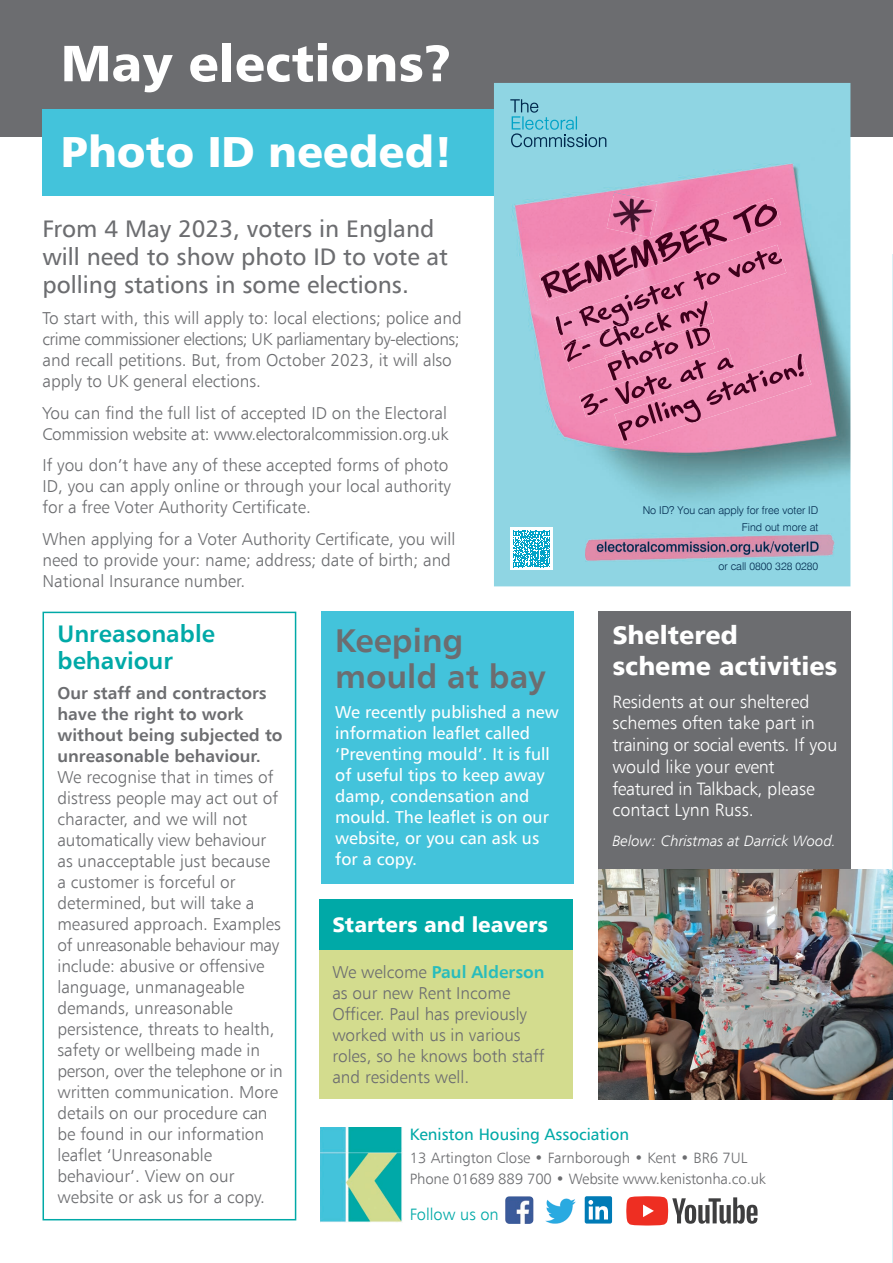
<style>
.page{position:relative;width:893px;height:1263px;background:#fff}
.page>*{position:absolute;margin:0;border:0;box-sizing:border-box;transform-origin:0 0}
.Section_head{font:900 51px "Humanist 777 BT";color:#fff}
.Section_head-2{font:900 43.5px "Humanist 777 BT";color:#fff}
.Xhead{font:700 33px/36.8px "Humanist 777 BT";color:#6c6d70}
.Section_head-3{font:900 25.5px/31.5px "Humanist 777 BT";color:#fff}
.Intro{font:24px/27.8px "Humanist 777 BT";color:#6c6d70}
.Xhead-2{font:700 24px/27.8px "Humanist 777 BT";color:#00a9a7}
.Section_head-4{font:900 21px "Humanist 777 BT";color:#fff}
.Body_text_grey{font:300 18px/21.8px "Humanist 777 BT";color:#fff}
.Body_text_grey-2{font:300 17.25px/21px "Humanist 777 BT";color:#6c6d70}
.Body_text_grey-3{font:17.25px/21px "Humanist 777 BT";color:#fff}
.Body_text_grey-4{font:300 17.25px/21px "Humanist 777 BT";letter-spacing:-.02em;color:#6c6d70}
.Xhead-3{font:16.5px "Humanist 777 BT";color:#00a9a7}
.Xhead-4{font:300 16.5px "Humanist 777 BT";color:#00a9a7}
.Body_text_grey-5{font:300 15px/21px "Humanist 777 BT";letter-spacing:-.01em;color:#6c6d70}
.Body_text_grey-6{font:italic 300 15px "Humanist 777 BT";color:#fff}
.t1{font:300 10.8px/17px "Swiss 721 BT";color:#00294e;text-align:right}
.s1{font-weight:700}
.s2{font-weight:700;color:#27bcbc}
</style>
<div class="page">
<div style="left:598px;top:612px;width:252px;height:299px;background:#6c6d70"></div>
<hr style="left:892px;top:255px;width:1px;height:1008px;background:#dbf1f6">
<div style="left:0;top:0;width:892px;height:137px;background:#6c6d70"></div>
<div style="left:43px;top:109px;width:664px;height:87px;background:#43c3db"></div>
<img style="left:320px;top:1127px;width:82px;height:95px">
<img style="left:505px;top:1196px;width:28px;height:28px">
<img style="left:545px;top:1199px;width:31px;height:25px">
<svg style="left:585px;top:1196px;width:27px;height:27px"></svg>
<svg style="left:626px;top:1196px;width:131px;height:29px"></svg>
<img style="left:494px;top:83px;width:356px;height:503px">
<img style="left:607px;top:192px;width:50px;height:6px">
<img style="left:539px;top:198px;width:242px;height:61px">
<img style="left:700px;top:198px;width:81px;height:41px">
<img style="left:639px;top:218px;width:61px;height:27px">
<img style="left:579px;top:239px;width:61px;height:6px">
<img style="left:700px;top:239px;width:41px;height:6px">
<img style="left:539px;top:259px;width:15px;height:41px">
<img style="left:554px;top:245px;width:232px;height:98px">
<img style="left:702px;top:245px;width:63px;height:59px">
<img style="left:765px;top:245px;width:21px;height:39px">
<img style="left:638px;top:264px;width:64px;height:32px">
<img style="left:575px;top:284px;width:64px;height:12px">
<img style="left:554px;top:303px;width:7px;height:40px">
<img style="left:561px;top:299px;width:153px;height:70px">
<img style="left:562px;top:296px;width:144px;height:49px">
<img style="left:707px;top:325px;width:8px;height:23px">
<img style="left:604px;top:323px;width:103px;height:25px">
<img style="left:579px;top:348px;width:156px;height:69px">
<img style="left:614px;top:353px;width:197px;height:92px">
<svg style="left:510px;top:99px;width:96px;height:48px;background:#79c2d3"></svg>
<div style="left:510px;top:528px;width:43px;height:42px;background:#fff"></div>
<svg style="left:513px;top:531px;width:37px;height:36px"></svg>
<img style="left:585px;top:533px;width:250px;height:28px">
<div style="left:43px;top:612px;width:253px;height:608px;border:2px solid #00a9a7"></div>
<img style="left:598px;top:870px;width:294px;height:229px">
<div style="left:321px;top:612px;width:252px;height:272px;background:#43c3db"></div>
<div style="left:320px;top:901px;width:253px;height:197px;background:#d3dc8e"></div>
<div style="left:320px;top:899px;width:253px;height:51px;background:#00a9a7"></div>
<p class="Section_head" style="left:61px;top:31px;width:393px">May elections?</p>
<p class="Section_head-2" style="left:61px;top:124px;width:393px">Photo ID needed!</p>
<p class="Intro" style="left:43px;top:215px;width:407px">From 4 May 2023, voters in England will need to show photo ID to vote at polling stations in some elections.</p>
<p class="Body_text_grey-2" style="left:43px;top:308px;width:421px">To start with, this will apply to: local elections; police and crime commissioner elections; UK parliamentary by-elections; and recall petitions. But, from October 2023, it will also apply to UK general elections.</p>
<p class="Body_text_grey-4" style="left:43px;top:402px;width:407px">You can find the full list of accepted ID on the Electoral<br>Commission website at: www.electoralcommission.org.uk</p>
<p class="Body_text_grey-2" style="left:43px;top:455px;width:410px">If you don’t have any of these accepted forms of photo<br>ID, you can apply online or through your local authority for a free Voter Authority Certificate.</p>
<p class="Body_text_grey-2" style="left:43px;top:528px;width:414px">When applying for a Voter Authority Certificate, you will need to provide your: name; address; date of birth; and<br>National Insurance number.</p>
<p class="t1" style="left:643px;top:502px;width:177px">No ID? You can apply for free voter ID<br>Find out more at</p>
<p class="t1" style="left:718px;top:558px;width:101px">or call 0800 328 0280</p>
<p class="Xhead-2" style="left:57px;top:619px;width:159px">Unreasonable behaviour</p>
<p class="Body_text_grey-2" style="left:57px;top:682px;width:227px"><span class="s1">Our staff and contractors have the right to work without being subjected to unreasonable behaviour.<br></span>We recognise that in times of distress people may act out of character, and we will not automatically view behaviour as unacceptable just because a customer is forceful or determined, but will take a measured approach. Examples of unreasonable behaviour may include: abusive or offensive language, unmanageable demands, unreasonable persistence, threats to health, safety or wellbeing made in person, over the telephone or in written communication. More details on our procedure can be found in our information leaflet ‘Unreasonable behaviour’. View on our website or ask us for a copy.</p>
<p class="Xhead" style="left:335px;top:621px;width:212px">Keeping mould at bay</p>
<p class="Body_text_grey-3" style="left:335px;top:701px;width:225px">We recently published a new information leaflet called ‘Preventing mould’. It is full of useful tips to keep away damp, condensation and mould. The leaflet is on our website, or you can ask us for a copy.</p>
<p class="Section_head-4" style="left:332px;top:911px;width:217px">Starters and leavers</p>
<p class="Body_text_grey-2" style="left:332px;top:961px;width:214px">We welcome <span class="s2">Paul Alderson </span>as our new Rent Income<br>Officer. Paul has previously worked with us in various roles, so he knows both staff and residents well.</p>
<p class="Section_head-3" style="left:612px;top:618px;width:227px">Sheltered scheme activities</p>
<p class="Body_text_grey" style="left:612px;top:690px;width:227px">Residents at our sheltered schemes often take part in training or social events. If you would like your event featured in Talkback, please contact Lynn Russ.</p>
<p class="Body_text_grey-6" style="left:612px;top:831px;width:225px">Below: Christmas at Darrick Wood.</p>
<p class="Xhead-3" style="left:410px;top:1124px;width:221px">Keniston Housing Association</p>
<p class="Body_text_grey-5" style="left:410px;top:1147px;width:358px">13 Artington Close • Farnborough • Kent • BR6 7UL<br>Phone 01689 889 700 • Website www.kenistonha.co.uk</p>
<p class="Xhead-4" style="left:410px;top:1204px;width:90px">Follow us on</p>
</div>
